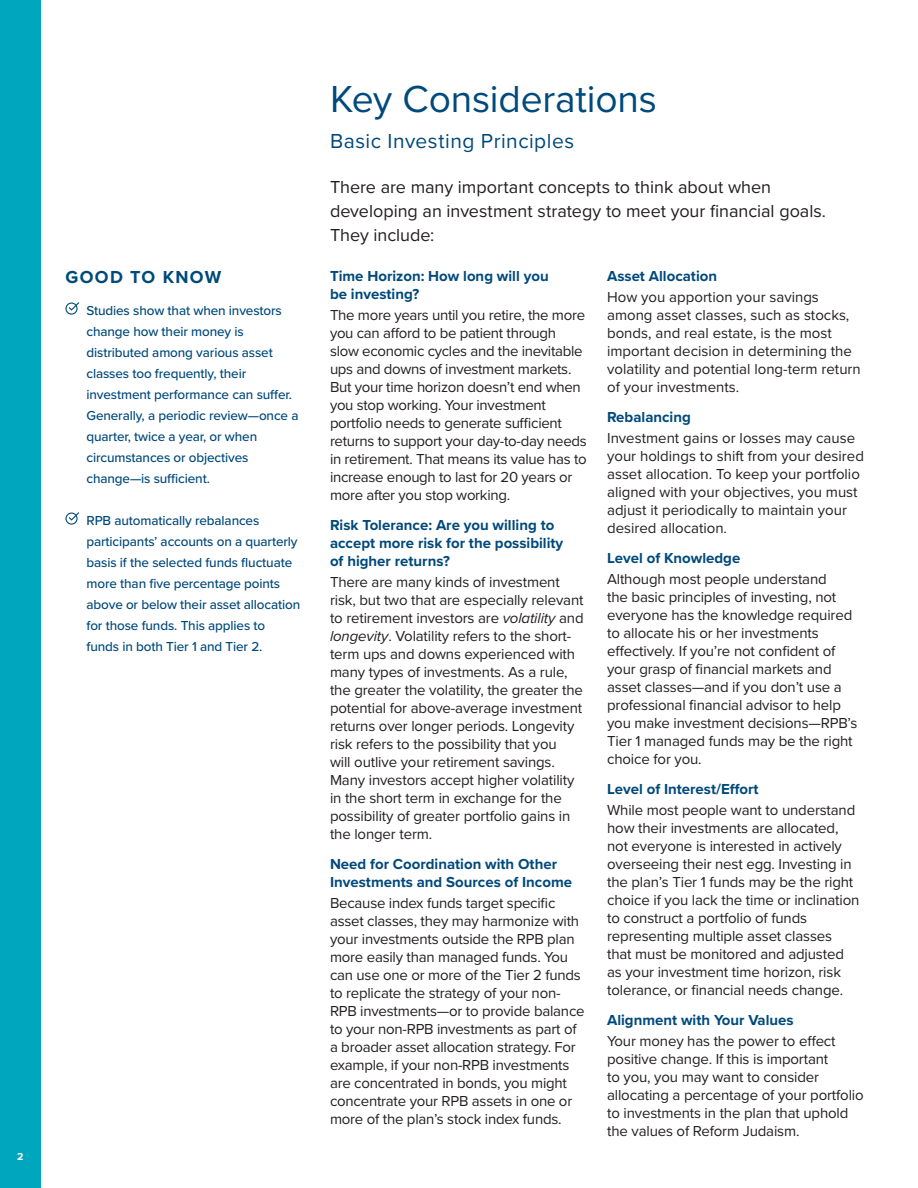
<style>
.page{position:relative;width:918px;height:1188px;background:#fff}
.page>*{position:absolute;margin:0;border:0;box-sizing:border-box;transform-origin:0 0}
.Large_Heads_New{font:39px "Proxima Nova";letter-spacing:-.005em;color:#00497b}
.Subheads_New{font:21px "Proxima Nova";letter-spacing:.02em;color:#00497b}
.Intro_Text_New{font:18px/24px "Proxima Nova";color:#231f20}
.GTK_Head{font:700 18px "Proxima Nova";letter-spacing:.075em;color:#00497b}
.Text_10_12{font:15px/18px "Proxima Nova";letter-spacing:-.01em;color:#231f20}
.Head_3_New{font:700 15px/18px "Proxima Nova";color:#00497b}
.GTK_Text_New{font:500 13.5px/21px "Proxima Nova";letter-spacing:-.01em;color:#00497b}
.Page__s{font:700 10.5px "Proxima Nova";color:#fff}
.s1{font-style:italic}
</style>
<div class="page">
<div style="left:65px;top:303px;width:13px;height:12px;border:1px solid #00497b;border-radius:50%"></div>
<svg style="left:68px;top:302px;width:11px;height:9px"></svg>
<div style="left:65px;top:513px;width:13px;height:12px;border:1px solid #00497b;border-radius:50%"></div>
<svg style="left:68px;top:512px;width:11px;height:9px"></svg>
<div style="left:0;top:0;width:40px;height:1188px;background:#00a6be"></div>
<p class="Page__s" style="left:17px;top:1149px;width:8px">2</p>
<p class="GTK_Head" style="left:65px;top:264px;width:157px">GOOD TO KNOW</p>
<p class="GTK_Text_New" style="left:87px;top:299px;width:214px">Studies show that when investors change how their money is distributed among various asset classes too frequently, their investment performance can suffer.<br>Generally, a periodic review—once a quarter, twice a year, or when circumstances or objectives change—is sufficient.</p>
<p class="GTK_Text_New" style="left:87px;top:509px;width:215px">RPB automatically rebalances participants’ accounts on a quarterly basis if the selected funds fluctuate more than five percentage points above or below their asset allocation for those funds. This applies to funds in both Tier 1 and Tier 2.</p>
<p class="Large_Heads_New" style="left:330px;top:70px;width:328px">Key Considerations</p>
<p class="Subheads_New" style="left:330px;top:125px;width:246px">Basic Investing Principles</p>
<p class="Intro_Text_New" style="left:330px;top:174px;width:497px">There are many important concepts to think about when developing an investment strategy to meet your financial goals.<br>They include:</p>
<p class="Head_3_New" style="left:330px;top:266px;width:220px">Time Horizon: How long will you be investing?</p>
<p class="Text_10_12" style="left:330px;top:305px;width:258px">The more years until you retire, the more you can afford to be patient through slow economic cycles and the inevitable ups and downs of investment markets.<br>But your time horizon doesn’t end when you stop working. Your investment portfolio needs to generate sufficient returns to support your day-to-day needs in retirement. That means its value has to increase enough to last for 20 years or more after you stop working.</p>
<p class="Head_3_New" style="left:330px;top:515px;width:235px">Risk Tolerance: Are you willing to accept more risk for the possibility of higher returns?</p>
<p class="Text_10_12" style="left:330px;top:572px;width:255px">There are many kinds of investment risk, but two that are especially relevant to retirement investors are <span class="s1">volatility</span> and <span class="s1">longevity</span>. Volatility refers to the short&shy;term ups and downs experienced with many types of investments. As a rule, the greater the volatility, the greater the potential for above-average investment returns over longer periods. Longevity risk refers to the possibility that you<br>will outlive your retirement savings.<br>Many investors accept higher volatility in the short term in exchange for the possibility of greater portfolio gains in the longer term.</p>
<p class="Head_3_New" style="left:330px;top:854px;width:244px">Need for Coordination with Other<br>Investments and Sources of Income</p>
<p class="Text_10_12" style="left:330px;top:893px;width:256px">Because index funds target specific asset classes, they may harmonize with your investments outside the RPB plan more easily than managed funds. You can use one or more of the Tier 2 funds to replicate the strategy of your non-RPB investments—or to provide balance to your non-RPB investments as part of a broader asset allocation strategy. For example, if your non-RPB investments are concentrated in bonds, you might concentrate your RPB assets in one or more of the plan’s stock index funds.</p>
<p class="Head_3_New" style="left:607px;top:266px;width:112px">Asset Allocation</p>
<p class="Text_10_12" style="left:607px;top:287px;width:255px">How you apportion your savings among asset classes, such as stocks, bonds, and real estate, is the most important decision in determining the volatility and potential long-term return of your investments.</p>
<p class="Head_3_New" style="left:607px;top:407px;width:85px">Rebalancing</p>
<p class="Text_10_12" style="left:607px;top:428px;width:258px">Investment gains or losses may cause your holdings to shift from your desired asset allocation. To keep your portfolio aligned with your objectives, you must adjust it periodically to maintain your desired allocation.</p>
<p class="Head_3_New" style="left:607px;top:548px;width:135px">Level of Knowledge</p>
<p class="Text_10_12" style="left:607px;top:569px;width:252px">Although most people understand<br>the basic principles of investing, not everyone has the knowledge required to allocate his or her investments effectively. If you’re not confident of your grasp of financial markets and asset classes—and if you don’t use a professional financial advisor to help you make investment decisions—RPB’s Tier 1 managed funds may be the right choice for you.</p>
<p class="Head_3_New" style="left:607px;top:779px;width:153px">Level of Interest/Effort</p>
<p class="Text_10_12" style="left:607px;top:800px;width:254px">While most people want to understand how their investments are allocated, not everyone is interested in actively overseeing their nest egg. Investing in the plan’s Tier 1 funds may be the right choice if you lack the time or inclination to construct a portfolio of funds representing multiple asset classes that must be monitored and adjusted as your investment time horizon, risk tolerance, or financial needs change.</p>
<p class="Head_3_New" style="left:607px;top:1010px;width:188px">Alignment with Your Values</p>
<p class="Text_10_12" style="left:607px;top:1031px;width:258px">Your money has the power to effect positive change. If this is important<br>to you, you may want to consider allocating a percentage of your portfolio to investments in the plan that uphold the values of Reform Judaism.</p>
</div>
